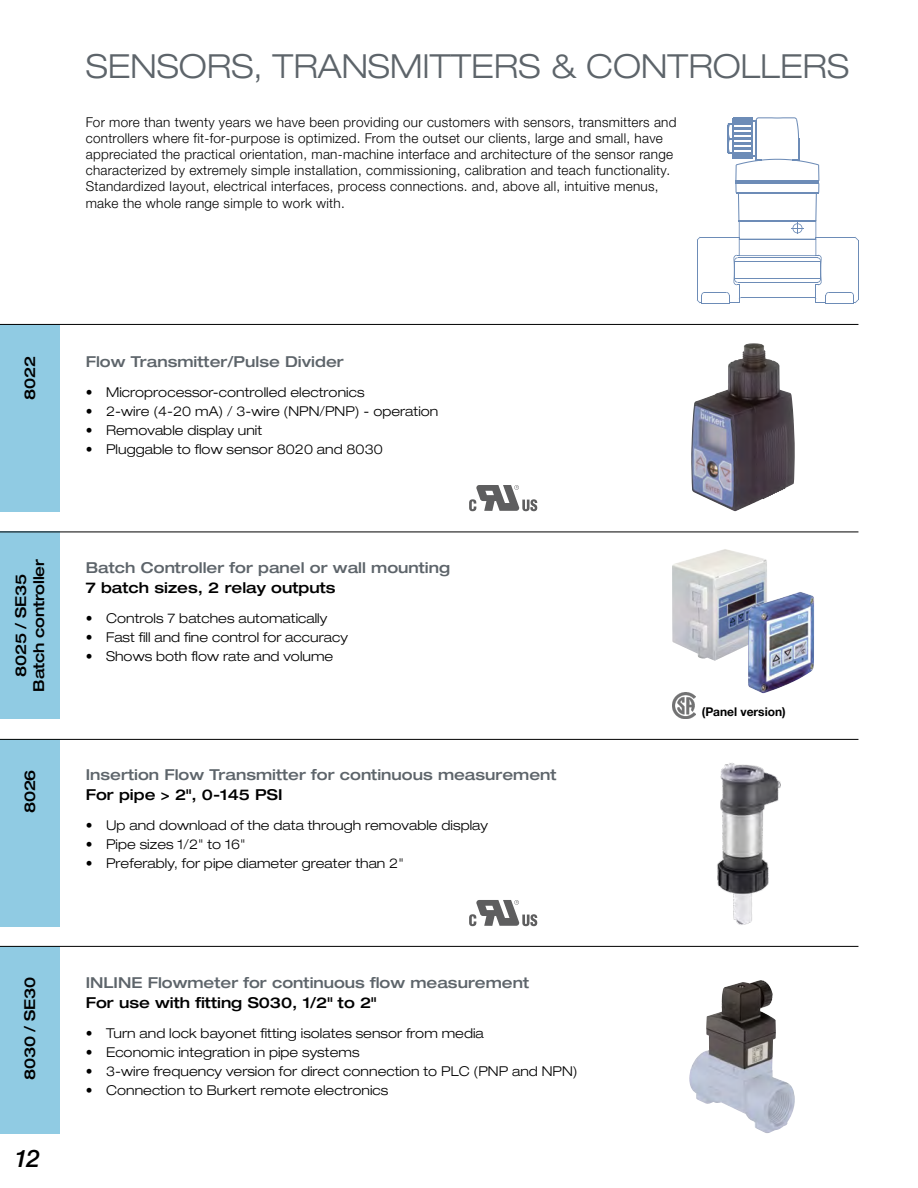
<style>
.page{position:relative;width:918px;height:1188px;background:#fff}
.page>*{position:absolute;margin:0;border:0;box-sizing:border-box;transform-origin:0 0}
.t1{font:300 expanded 33px "Helvetica Neue LTW1 G";color:#5d646a}
.t2{font:italic 500 24px "Helvetica Neue LTW1 G";color:#000}
.t3{font:500 expanded 15px "Helvetica Neue LTW1 G";color:#5d646a}
.t4{font:500 expanded 15px/18px "Helvetica Neue LTW1 G";color:#000;text-align:center}
.t5{font:300 expanded 13.5px "Helvetica Neue LTW1 G";letter-spacing:.005em;color:#000}
.t6{font:300 13.5px/16.2px "Helvetica Neue LTW1 G";letter-spacing:.02em;color:#000}
.t7{font:700 12px "Helvetica Neue LTW1 G";color:#000}
.s1{font-stretch:normal}
</style>
<div class="page">
<hr style="left:858px;top:240px;width:1px;height:60px;background:#6d8cb7">
<svg style="left:697px;top:117px;width:161px;height:187px"></svg>
<div style="left:0;top:531px;width:60px;height:188px;background:#90cbe3"></div>
<div style="left:0;top:946px;width:60px;height:187px;background:#90cbe3"></div>
<div style="left:0;top:739px;width:60px;height:187px;background:#90cbe3"></div>
<div style="left:0;top:324px;width:60px;height:187px;background:#90cbe3"></div>
<img style="left:691px;top:343px;width:104px;height:169px">
<img style="left:672px;top:549px;width:95px;height:112px">
<img style="left:672px;top:693px;width:23px;height:26px">
<img style="left:748px;top:592px;width:66px;height:102px">
<svg style="left:469px;top:900px;width:68px;height:26px"></svg>
<svg style="left:469px;top:485px;width:68px;height:26px"></svg>
<img style="left:689px;top:980px;width:106px;height:153px">
<img style="left:717px;top:763px;width:64px;height:162px">
<hr style="left:0;top:324px;width:858px;height:1px;background:#000">
<hr style="left:0;top:532px;width:858px;height:1px;background:#000">
<hr style="left:0;top:946px;width:858px;height:1px;background:#000">
<hr style="left:0;top:739px;width:858px;height:1px;background:#000">
<h1 class="t1" style="left:86px;top:46px;width:765px">SENSORS, TRANSMITTERS &amp; CONTROLLERS</h1>
<p class="t6" style="left:86px;top:114px;width:592px">For more than twenty years we have been providing our customers with sensors, transmitters and controllers where fit-for-purpose is optimized. From the outset our clients, large and small, have appreciated the practical orientation, man-machine interface and architecture of the sensor range characterized by extremely simple installation, commissioning, calibration and teach functionality.<br>Standardized layout, electrical interfaces, process connections. and, above all, intuitive menus, make the whole range simple to work with.</p>
<p class="t4" style="left:20px;top:400px;width:45px;rotate:-90deg">8022</p>
<p class="t4" style="left:11px;top:692px;width:134px;rotate:-90deg">8025 / SE35<br>Batch controller</p>
<p class="t3" style="left:86px;top:352px;width:259px">Flow Transmitter/Pulse Divider</p>
<p class="t5" style="left:86px;top:384px;width:280px"><span class="s1">•</span> Microprocessor-controlled electronics</p>
<p class="t5" style="left:86px;top:403px;width:354px"><span class="s1">•</span> 2-wire (4-20 mA) / 3-wire (NPN/PNP) - operation</p>
<p class="t5" style="left:86px;top:422px;width:178px"><span class="s1">•</span> Removable display unit</p>
<p class="t5" style="left:86px;top:441px;width:298px"><span class="s1">•</span> Pluggable to flow sensor 8020 and 8030</p>
<p class="t3" style="left:86px;top:558px;width:366px">Batch Controller for panel or wall mounting</p>
<p class="t4" style="left:86px;top:578px;width:251px">7 batch sizes, 2 relay outputs</p>
<p class="t5" style="left:86px;top:609px;width:243px"><span class="s1">•</span> Controls 7 batches automatically</p>
<p class="t5" style="left:86px;top:628px;width:264px"><span class="s1">•</span> Fast fill and fine control for accuracy</p>
<p class="t5" style="left:86px;top:647px;width:249px"><span class="s1">•</span> Shows both flow rate and volume</p>
<p class="t4" style="left:20px;top:813px;width:45px;rotate:-90deg">8026</p>
<p class="t3" style="left:86px;top:765px;width:472px">Insertion Flow Transmitter for continuous measurement</p>
<p class="t4" style="left:86px;top:785px;width:198px">For pipe &gt; 2", 0-145 PSI</p>
<p class="t5" style="left:86px;top:817px;width:404px"><span class="s1">•</span> Up and download of the data through removable display</p>
<p class="t5" style="left:86px;top:836px;width:161px"><span class="s1">•</span> Pipe sizes 1/2" to 16"</p>
<p class="t5" style="left:86px;top:855px;width:320px"><span class="s1">•</span> Preferably, for pipe diameter greater than 2"</p>
<p class="t4" style="left:20px;top:1080px;width:105px;rotate:-90deg">8030 / SE30</p>
<h2 class="t2" style="left:14px;top:1144px;width:27px">12</h2>
<p class="t3" style="left:86px;top:973px;width:445px">INLINE Flowmeter for continuous flow measurement</p>
<p class="t4" style="left:86px;top:993px;width:292px">For use with fitting S030, 1/2" to 2"</p>
<p class="t5" style="left:86px;top:1025px;width:400px"><span class="s1">•</span> Turn and lock bayonet fitting isolates sensor from media</p>
<p class="t5" style="left:86px;top:1044px;width:275px"><span class="s1">•</span> Economic integration in pipe systems</p>
<p class="t5" style="left:86px;top:1063px;width:493px"><span class="s1">•</span> 3-wire frequency version for direct connection to PLC (PNP and NPN)</p>
<p class="t5" style="left:86px;top:1082px;width:304px"><span class="s1">•</span> Connection to Burkert remote electronics</p>
<p class="t7" style="left:702px;top:705px;width:85px">(Panel version)</p>
</div>
